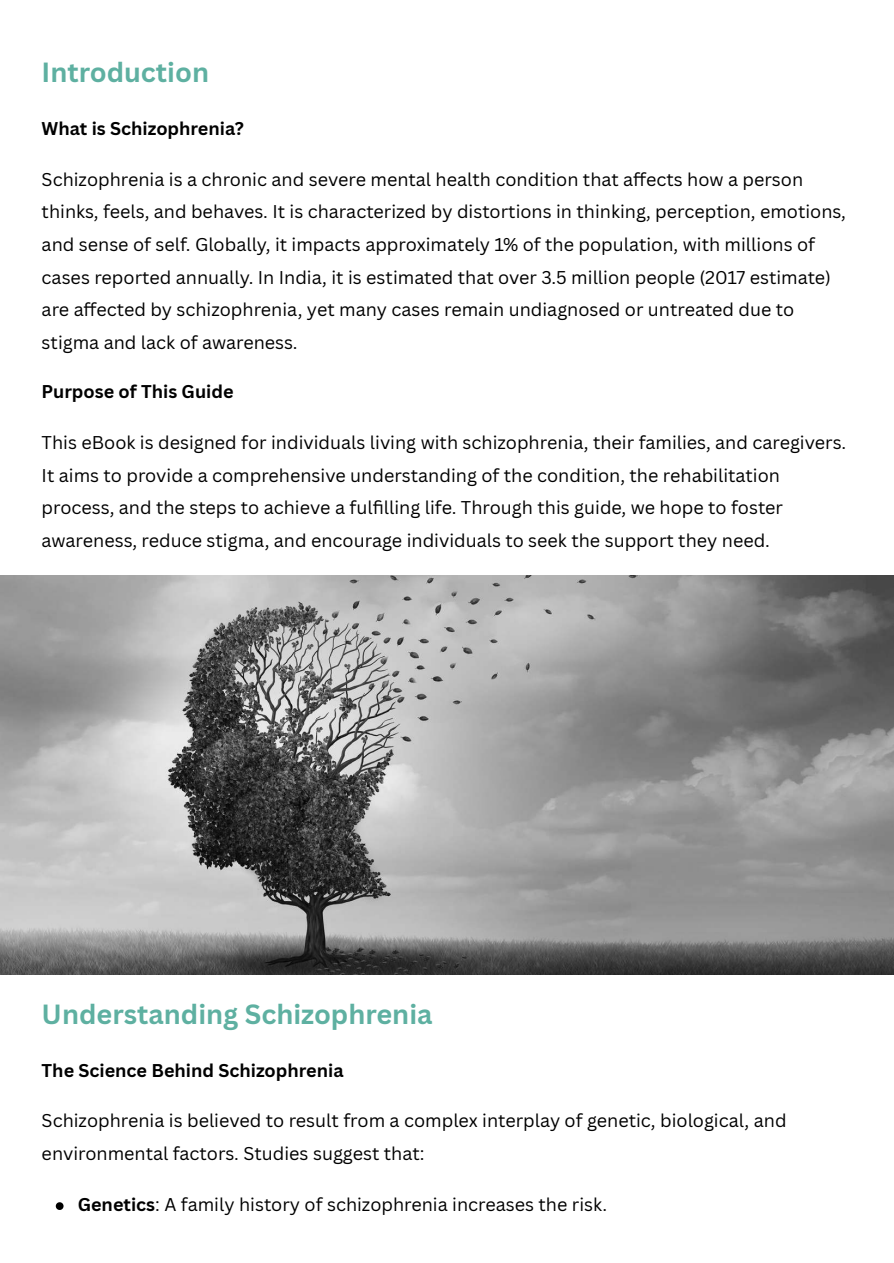
<style>
.page{position:relative;width:894px;height:1263px;background:#fff}
.page>*{position:absolute;margin:0;border:0;box-sizing:border-box;transform-origin:0 0}
.t1{font:700 27px "Canva Sans";color:#5eb0a1}
.t2{font:18px/32.7px "Canva Sans";color:#000}
.t3{font:700 18px "Canva Sans";color:#000}
.s1{font-weight:700}
</style>
<div class="page">
<img style="left:0;top:576px;width:893px;height:398px">
<svg style="left:56px;top:1202px;width:7px;height:8px"></svg>
<h1 class="t1" style="left:42px;top:56px;width:169px">Introduction</h1>
<p class="t3" style="left:42px;top:118px;width:204px">What is Schizophrenia?</p>
<p class="t2" style="left:42px;top:163px;width:805px">Schizophrenia is a chronic and severe mental health condition that affects how a person thinks, feels, and behaves. It is characterized by distortions in thinking, perception, emotions, and sense of self. Globally, it impacts approximately 1% of the population, with millions of cases reported annually. In India, it is estimated that over 3.5 million people (2017 estimate) are affected by schizophrenia, yet many cases remain undiagnosed or untreated due to stigma and lack of awareness.</p>
<p class="t3" style="left:42px;top:381px;width:193px">Purpose of This Guide</p>
<p class="t2" style="left:42px;top:426px;width:805px">This eBook is designed for individuals living with schizophrenia, their families, and caregivers.<br>It aims to provide a comprehensive understanding of the condition, the rehabilitation process, and the steps to achieve a fulfi lling life. Through this guide, we hope to foster awareness, reduce stigma, and encourage individuals to seek the support they need.</p>
<h1 class="t1" style="left:42px;top:998px;width:392px">Understanding Schizophrenia</h1>
<p class="t3" style="left:42px;top:1059px;width:303px">The Science Behind Schizophrenia</p>
<p class="t2" style="left:42px;top:1104px;width:746px">Schizophrenia is believed to result from a complex interplay of genetic, biological, and environmental factors. Studies suggest that:</p>
<p class="t2" style="left:78px;top:1188px;width:531px"><span class="s1">Genetics</span>: A family history of schizophrenia increases the risk.</p>
</div>
